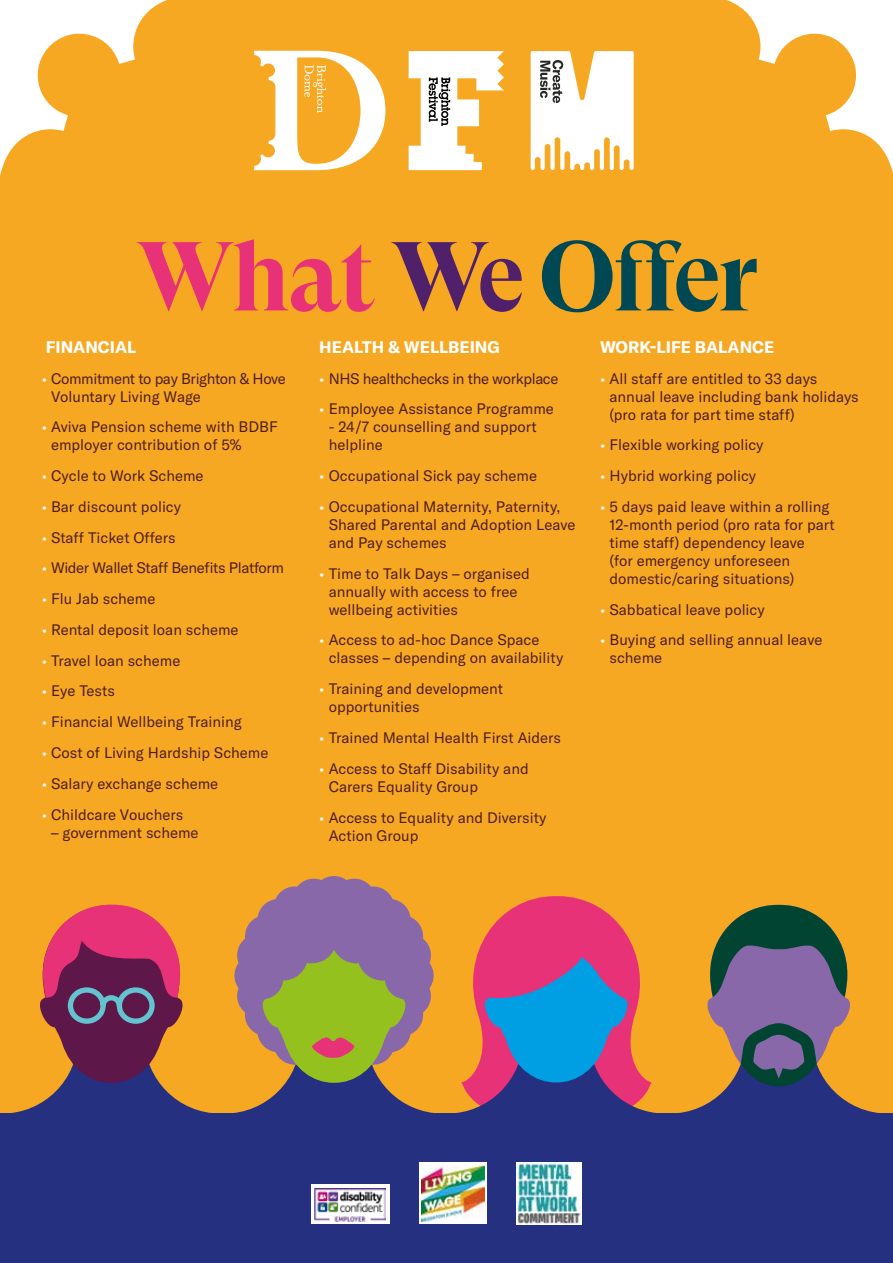
<style>
.page{position:relative;width:893px;height:1263px;background:#f7a823}
.page>*{position:absolute;margin:0;border:0;box-sizing:border-box;transform-origin:0 0}
.t1{font:700 97.5px "GT Super Display";letter-spacing:-.025em;color:#004954}
.t2{font:700 16.5px "GT America";color:#fff}
.t3{font:15px/18px "GT America";color:#511e22}
.t4{font:15px/18px "GT America";letter-spacing:-.025em;color:#511e22}
.s1{color:#e83278}
.s2{color:#50206a}
.s3{color:#fff}
</style>
<div class="page">
<div style="left:0;top:1113px;width:893px;height:150px;background:#253081"></div>
<svg style="left:11px;top:1083px;width:868px;height:142px"></svg>
<svg style="left:459px;top:896px;width:195px;height:226px"></svg>
<svg style="left:707px;top:905px;width:143px;height:181px"></svg>
<svg style="left:234px;top:876px;width:200px;height:207px"></svg>
<svg style="left:40px;top:905px;width:143px;height:178px"></svg>
<svg style="left:727px;top:0;width:166px;height:173px"></svg>
<svg style="left:1px;top:0;width:166px;height:172px"></svg>
<svg style="left:254px;top:51px;width:131px;height:119px"></svg>
<svg style="left:409px;top:51px;width:95px;height:119px"></svg>
<svg style="left:531px;top:51px;width:103px;height:119px;background:#f6ebd7"></svg>
<svg style="left:311px;top:1184px;width:79px;height:40px"></svg>
<img style="left:315px;top:1189px;width:71px;height:34px">
<div style="left:420px;top:1162px;width:67px;height:62px;background:#fff"></div>
<img style="left:422px;top:1165px;width:63px;height:56px">
<img style="left:517px;top:1162px;width:65px;height:62px">
<h1 class="t1" style="left:136px;top:225px;width:623px"><span class="s1">What</span> <span class="s2">We</span> Offer</h1>
<p class="t2" style="left:46px;top:337px;width:92px">FINANCIAL</p>
<p class="t4" style="left:51px;top:369px;width:236px;text-indent:-9px"><span class="s3">•</span> Commitment to pay Brighton &amp; Hove<br>Voluntary Living Wage</p>
<p class="t3" style="left:51px;top:418px;width:228px;text-indent:-9px"><span class="s3">•</span> Aviva Pension scheme with BDBF employer contribution of 5%</p>
<p class="t3" style="left:42px;top:467px;width:163px"><span class="s3">•</span> Cycle to Work Scheme</p>
<p class="t3" style="left:42px;top:498px;width:141px"><span class="s3">•</span> Bar discount policy</p>
<p class="t3" style="left:42px;top:528px;width:136px"><span class="s3">•</span> Staff Ticket Offers</p>
<p class="t4" style="left:42px;top:559px;width:244px"><span class="s3">•</span> Wider Wallet Staff Benefits Platform</p>
<p class="t3" style="left:42px;top:590px;width:115px"><span class="s3">•</span> Flu Jab scheme</p>
<p class="t3" style="left:42px;top:621px;width:198px"><span class="s3">•</span> Rental deposit loan scheme</p>
<p class="t3" style="left:42px;top:651px;width:140px"><span class="s3">•</span> Travel loan scheme</p>
<p class="t3" style="left:42px;top:682px;width:75px"><span class="s3">•</span> Eye Tests</p>
<p class="t3" style="left:42px;top:713px;width:202px"><span class="s3">•</span> Financial Wellbeing Training</p>
<p class="t3" style="left:42px;top:744px;width:228px"><span class="s3">•</span> Cost of Living Hardship Scheme</p>
<p class="t3" style="left:42px;top:774px;width:178px"><span class="s3">•</span> Salary exchange scheme</p>
<p class="t3" style="left:42px;top:805px;width:143px"><span class="s3">•</span> Childcare Vouchers</p>
<p class="t3" style="left:51px;top:823px;width:149px">– government scheme</p>
<p class="t2" style="left:319px;top:337px;width:182px">HEALTH &amp; WELLBEING</p>
<p class="t4" style="left:319px;top:369px;width:241px"><span class="s3">•</span> NHS healthchecks in the workplace</p>
<p class="t3" style="left:319px;top:400px;width:236px"><span class="s3">•</span> Employee Assistance Programme</p>
<p class="t3" style="left:329px;top:418px;width:210px">- 24/7 counselling and support helpline</p>
<p class="t3" style="left:319px;top:467px;width:219px"><span class="s3">•</span> Occupational Sick pay scheme</p>
<p class="t3" style="left:329px;top:498px;width:248px;text-indent:-9px"><span class="s3">•</span> Occupational Maternity, Paternity,<br>Shared Parental and Adoption Leave and Pay schemes</p>
<p class="t3" style="left:329px;top:564px;width:203px;text-indent:-9px"><span class="s3">•</span> Time to Talk Days – organised annually with access to free wellbeing activities</p>
<p class="t3" style="left:329px;top:631px;width:236px;text-indent:-9px"><span class="s3">•</span> Access to ad-hoc Dance Space classes – depending on availability</p>
<p class="t3" style="left:329px;top:680px;width:176px;text-indent:-9px"><span class="s3">•</span> Training and development opportunities</p>
<p class="t3" style="left:319px;top:729px;width:243px"><span class="s3">•</span> Trained Mental Health First Aiders</p>
<p class="t3" style="left:329px;top:759px;width:202px;text-indent:-9px"><span class="s3">•</span> Access to Staff Disability and<br>Carers Equality Group</p>
<p class="t3" style="left:329px;top:808px;width:219px;text-indent:-9px"><span class="s3">•</span> Access to Equality and Diversity<br>Action Group</p>
<p class="t2" style="left:600px;top:337px;width:176px">WORK-LIFE BALANCE</p>
<p class="t3" style="left:609px;top:369px;width:251px;text-indent:-9px"><span class="s3">•</span> All staff are entitled to 33 days annual leave including bank holidays (pro rata for part time staff)</p>
<p class="t3" style="left:600px;top:436px;width:165px"><span class="s3">•</span> Flexible working policy</p>
<p class="t3" style="left:600px;top:467px;width:157px"><span class="s3">•</span> Hybrid working policy</p>
<p class="t3" style="left:609px;top:498px;width:227px;text-indent:-9px"><span class="s3">•</span> 5 days paid leave within a rolling<br>12-month period (pro rata for part time staff) dependency leave<br>(for emergency unforeseen domestic/caring situations)</p>
<p class="t3" style="left:600px;top:600px;width:166px"><span class="s3">•</span> Sabbatical leave policy</p>
<p class="t3" style="left:609px;top:631px;width:214px;text-indent:-9px"><span class="s3">•</span> Buying and selling annual leave scheme</p>
</div>
